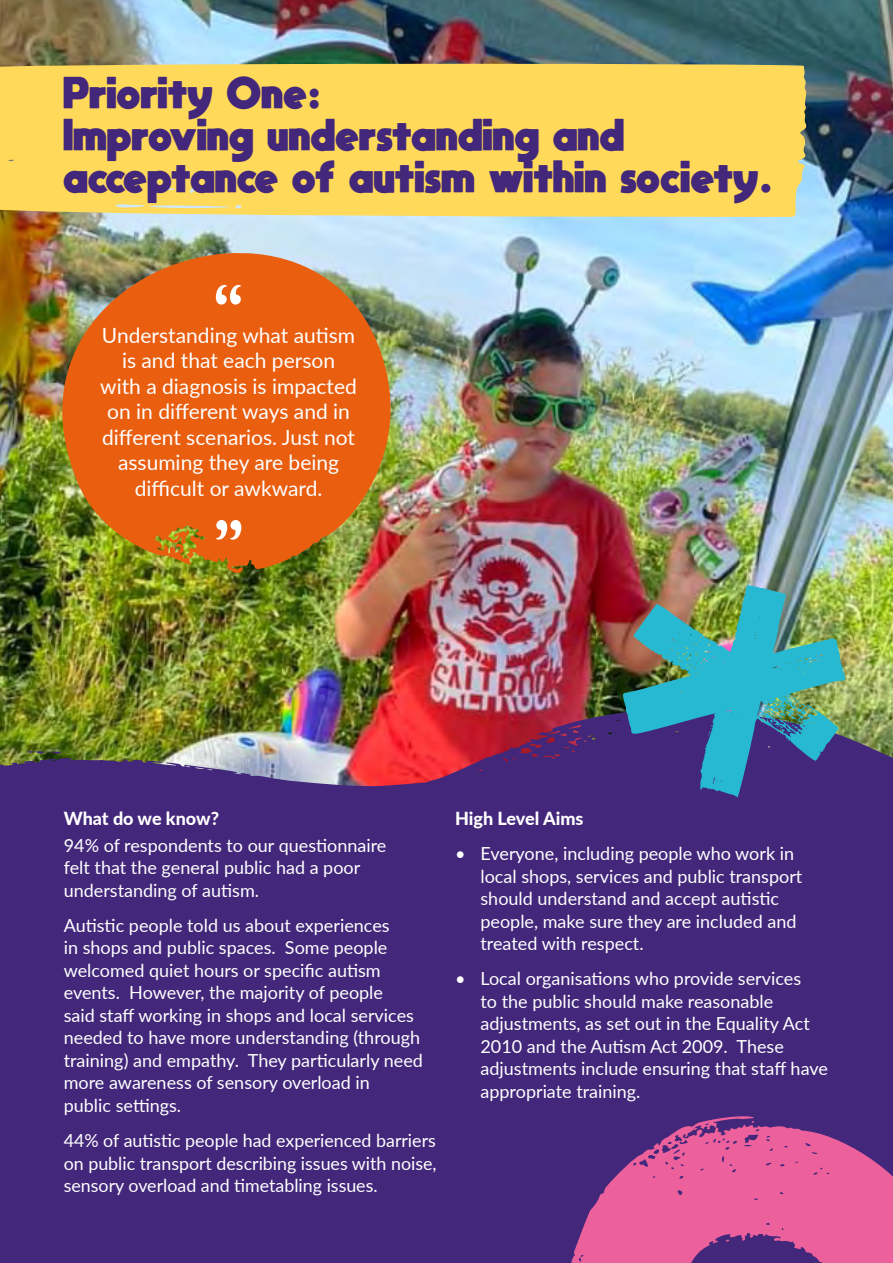
<style>
.page{position:relative;width:893px;height:1263px;background:#42277b}
.page>*{position:absolute;margin:0;border:0;box-sizing:border-box;transform-origin:0 0}
.Section_Title__H2{font:800 31.5px/42px "moon get";letter-spacing:.01em;color:#42277b}
.Quote__p{font:21px/25.5px "Lato";color:#fff;text-align:center}
.Body_Text__p{font:18px/22.5px "Lato";color:#fff}
.White_Bullet_Points__p{font:18px/22.5px "Lato";color:#fff}
.Header_4__p{font:800 18px "Lato";letter-spacing:-.005em;color:#fff}
.Body_Text__p-2{font:800 18px "Lato";color:#fff}
</style>
<div class="page">
<img style="left:0;top:0;width:893px;height:694px">
<img style="left:0;top:694px;width:893px;height:93px">
<svg style="left:26px;top:750px;width:37px;height:5px"></svg>
<svg style="left:571px;top:1116px;width:322px;height:147px;fill:#ec609c"></svg>
<svg style="left:693px;top:1127px;width:5px;height:3px"></svg>
<svg style="left:723px;top:1239px;width:6px;height:4px"></svg>
<div style="left:0;top:62px;width:810px;height:156px;background:#ffd959"></div>
<img style="left:0;top:153px;width:408px;height:428px">
<svg style="left:216px;top:285px;width:25px;height:20px"></svg>
<svg style="left:216px;top:520px;width:25px;height:20px"></svg>
<img style="left:622px;top:584px;width:224px;height:214px">
<svg style="left:708px;top:725px;width:4px;height:11px"></svg>
<svg style="left:710px;top:639px;width:9px;height:6px"></svg>
<img style="left:758px;top:697px;width:58px;height:33px">
<h2 class="Section_Title__H2" style="left:64px;top:70px;width:711px">Priority One:<br>Improving understanding and acceptance of autism within society.</h2>
<p class="Quote__p" style="left:100px;top:322px;width:258px">Understanding what autism is and that each person with a diagnosis is impacted on in different ways and in different scenarios. Just not assuming they are being difficult or awkward.</p>
<p class="Header_4__p" style="left:64px;top:805px;width:157px">What do we know?</p>
<p class="Body_Text__p" style="left:64px;top:833px;width:324px">94% of respondents to our questionnaire felt that the general public had a poor understanding of autism.</p>
<p class="Body_Text__p" style="left:64px;top:913px;width:361px">Autistic people told us about experiences<br>in shops and public spaces. Some people welcomed quiet hours or specific autism events. However, the majority of people<br>said staff working in shops and local services needed to have more understanding (through training) and empathy. They particularly need more awareness of sensory overload in<br>public settings.</p>
<p class="Body_Text__p" style="left:64px;top:1128px;width:374px;text-align:justify">44% of autistic people had experienced barriers on public transport describing issues with noise, sensory overload and timetabling issues.</p>
<p class="Body_Text__p-2" style="left:455px;top:805px;width:130px">High Level Aims</p>
<p class="White_Bullet_Points__p" style="left:480px;top:841px;width:323px;text-indent:-26px">• Everyone, including people who work in local shops, services and public transport should understand and accept autistic people, make sure they are included and treated with respect.</p>
<p class="White_Bullet_Points__p" style="left:480px;top:967px;width:349px;text-indent:-26px">• Local organisations who provide services<br>to the public should make reasonable adjustments, as set out in the Equality Act 2010 and the Autism Act 2009. These adjustments include ensuring that staff have appropriate training.</p>
</div>
